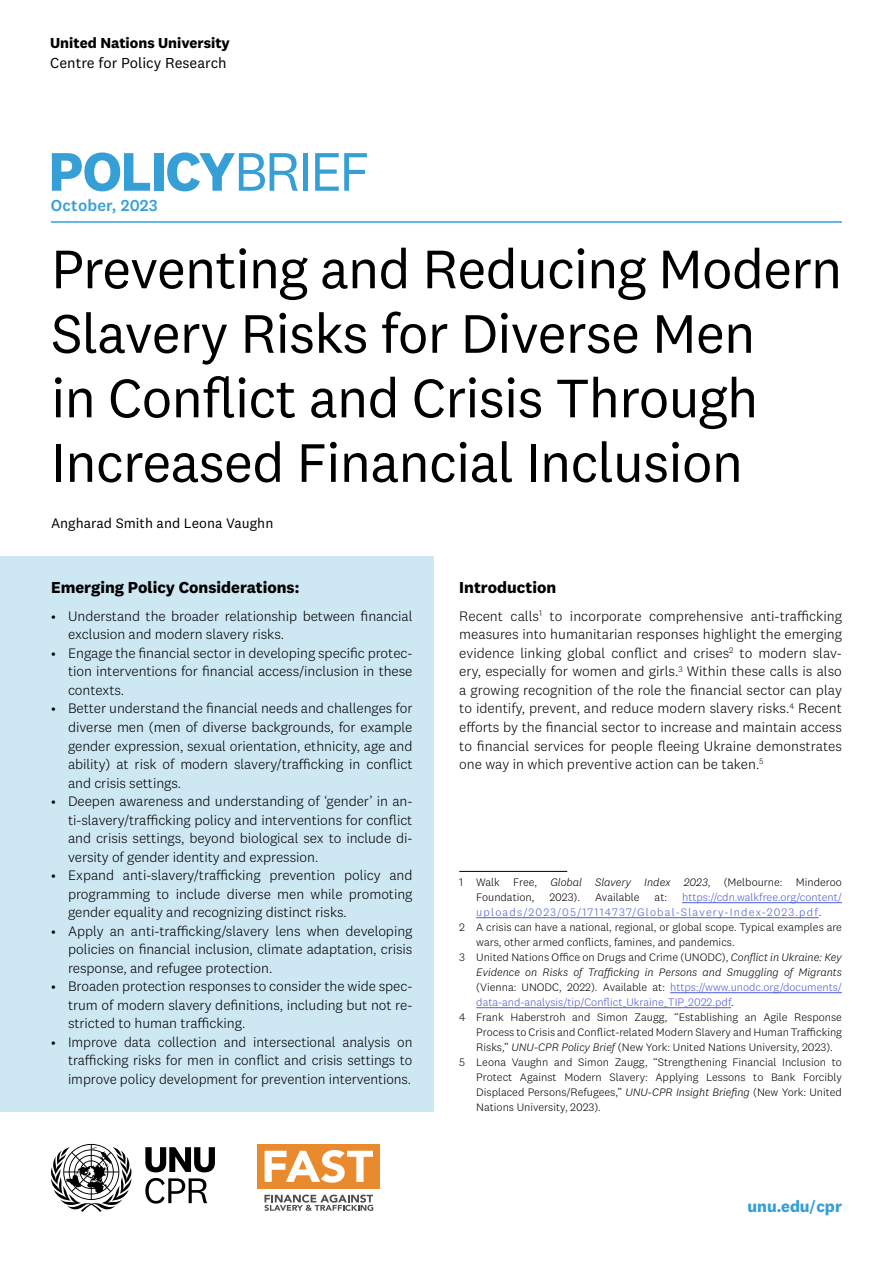
<style>
.page{position:relative;width:893px;height:1263px;background:#fff}
.page>*{position:absolute;margin:0;border:0;box-sizing:border-box;transform-origin:0 0}
.t1{font:56.25px/64.5px "National 2";letter-spacing:-.02em;color:#000}
.t2{font:700 56.25px "National 2";letter-spacing:-.03em;color:#369fd5}
.t3{font:700 16.5px "National 2";color:#000}
.t4{font:500 16.5px "National 2";letter-spacing:.01em;color:#369fd5}
.t5{font:700 16.5px "National 2";color:#369fd5}
.t6{font:700 15px "National 2";color:#000}
.t7{font:15px "National 2";color:#000}
.t8{font:300 14.25px/18.6px "National 2";letter-spacing:-.005em;color:#000;text-align:justify}
.t9{font:14.25px "National 2";color:#000}
.t10{font:300 11.25px/15px "National 2";color:#000}
.t11{font:300 11.25px "National 2";color:#4f5cd6}
.t12{font:italic 300 11.25px "National 2";color:#000}
.t13{font:300 11.25px "National 2";letter-spacing:.105em;color:#4f5cd6}
.s1{font-weight:400}
.s2{font-style:italic}
.s3{color:#000}
.s4{color:#4f5cd6}
.s5{font-weight:500}
</style>
<div class="page">
<svg style="left:51px;top:1144px;width:81px;height:68px"></svg>
<svg style="left:145px;top:1178px;width:62px;height:25px"></svg>
<svg style="left:145px;top:1147px;width:70px;height:25px"></svg>
<div style="left:0;top:556px;width:434px;height:555px;background:#cde7f3"></div>
<hr style="left:51px;top:221px;width:791px;height:2px;background:#369fd5">
<hr style="left:459px;top:871px;width:108px;height:1px;background:#000">
<hr style="left:682px;top:902px;width:160px;height:1px;background:#4f5cd6">
<hr style="left:476px;top:917px;width:343px;height:1px;background:#4f5cd6">
<hr style="left:670px;top:992px;width:172px;height:1px;background:#4f5cd6">
<hr style="left:476px;top:1007px;width:255px;height:1px;background:#4f5cd6">
<div style="left:258px;top:1144px;width:122px;height:44px;background:#ea8a2e"></div>
<svg style="left:265px;top:1150px;width:108px;height:33px"></svg>
<svg style="left:264px;top:1194px;width:109px;height:17px"></svg>
<p class="t6" style="left:50px;top:34px;width:181px">United Nations University</p>
<p class="t7" style="left:50px;top:53px;width:178px">Centre for Policy Research</p>
<h1 class="t2" style="left:48px;top:137px;width:323px">POLICY<span class="s1">BRIEF</span></h1>
<p class="t4" style="left:51px;top:196px;width:108px">October, 2023</p>
<h1 class="t1" style="left:51px;top:236px;width:793px">Preventing and Reducing Modern<br>Slavery Risks for Diverse Men<br>in Conflict and Crisis Through<br>Increased Financial Inclusion</h1>
<p class="t9" style="left:51px;top:515px;width:224px">Angharad Smith and Leona Vaughn</p>
<p class="t3" style="left:51px;top:577px;width:250px">Emerging Policy Considerations:</p>
<p class="t8" style="left:68px;top:606px;width:346px;text-indent:-17px">• Understand the broader relationship between financial exclusion and modern slavery risks.</p>
<p class="t8" style="left:68px;top:644px;width:346px;text-indent:-17px">• Engage the financial sector in developing specific protec&shy;tion interventions for financial access/inclusion in these contexts.</p>
<p class="t8" style="left:68px;top:699px;width:346px;text-indent:-17px">• Better understand the financial needs and challenges for diverse men (men of diverse backgrounds, for example gender expression, sexual orientation, ethnicity, age and ability) at risk of modern slavery/trafficking in conflict and crisis settings.</p>
<p class="t8" style="left:68px;top:792px;width:346px;text-indent:-17px">• Deepen awareness and understanding of ‘gender’ in an&shy;ti-slavery/trafficking policy and interventions for conflict and crisis settings, beyond biological sex to include di&shy;versity of gender identity and expression.</p>
<p class="t8" style="left:68px;top:866px;width:346px;text-indent:-17px">• Expand anti-slavery/trafficking prevention policy and programming to include diverse men while promoting gender equality and recognizing distinct risks.</p>
<p class="t8" style="left:68px;top:921px;width:346px;text-indent:-17px">• Apply an anti-trafficking/slavery lens when developing policies on financial inclusion, climate adaptation, crisis response, and refugee protection.</p>
<p class="t8" style="left:68px;top:977px;width:346px;text-indent:-17px">• Broaden protection responses to consider the wide spec&shy;trum of modern slavery definitions, including but not re&shy;stricted to human trafficking.</p>
<p class="t8" style="left:68px;top:1033px;width:346px;text-indent:-17px">• Improve data collection and intersectional analysis on trafficking risks for men in conflict and crisis settings to improve policy development for prevention interventions.</p>
<p class="t3" style="left:459px;top:577px;width:99px">Introduction</p>
<p class="t8" style="left:459px;top:606px;width:384px">Recent calls<sup>1</sup> to incorporate comprehensive anti-trafficking measures into humanitarian responses highlight the emerging evidence linking global conflict and crises<sup>2</sup> to modern slav&shy;ery, especially for women and girls.<sup>3</sup> Within these calls is also a growing recognition of the role the financial sector can play to identify, prevent, and reduce modern slavery risks.<sup>4</sup> Recent efforts by the financial sector to increase and maintain access to financial services for people fleeing Ukraine demonstrates one way in which preventive action can be taken.<sup>5</sup></p>
<p class="t10" style="left:476px;top:875px;width:367px;text-indent:-17px">1 Walk Free, <span class="s2">Global Slavery Index 2023</span>, (Melbourne: Minderoo<br>Foundation,</p>
<p class="t10" style="left:549px;top:890px;width:32px">2023).</p>
<p class="t10" style="left:595px;top:890px;width:46px">Available</p>
<p class="t10" style="left:655px;top:890px;width:14px">at:</p>
<p class="t11" style="left:682px;top:891px;width:161px">https://cdn.walkfree.org/content/</p>
<p class="t13" style="left:476px;top:906px;width:346px">uploads/2023/05/17114737/Global-Slavery-Index-2023.pdf<span class="s3">.</span></p>
<p class="t10" style="left:459px;top:920px;width:384px">2 A crisis can have a national, regional, or global scope. Typical examples are</p>
<p class="t10" style="left:476px;top:935px;width:260px">wars, other armed conflicts, famines, and pandemics.</p>
<p class="t10" style="left:459px;top:950px;width:384px">3 United Nations Office on Drugs and Crime (UNODC), <span class="s2">Conflict in Ukraine: Key</span></p>
<p class="t12" style="left:476px;top:966px;width:367px">Evidence on Risks of Trafficking in Persons and Smuggling of Migrants</p>
<p class="t10" style="left:476px;top:980px;width:367px">(Vienna: UNODC, 2022). Available at: <span class="s4">https://www.unodc.org/documents/</span></p>
<p class="t11" style="left:476px;top:996px;width:259px">data-and-analysis/tip/Conflict_Ukraine_TIP_2022.pdf<span class="s3">.</span></p>
<p class="t10" style="left:459px;top:1010px;width:384px">4 Frank Haberstroh and Simon Zaugg, “Establishing an Agile Response</p>
<p class="t10" style="left:476px;top:1025px;width:367px">Process to Crisis and Conflict-related Modern Slavery and Human Trafficking</p>
<p class="t10" style="left:476px;top:1040px;width:358px">Risks,” <span class="s2">UNU-CPR Policy Brief</span> (New York: United Nations University, 2023).</p>
<p class="t10" style="left:459px;top:1055px;width:384px">5 Leona Vaughn and Simon Zaugg, “Strengthening Financial Inclusion to</p>
<p class="t10" style="left:476px;top:1070px;width:367px">Protect Against Modern Slavery: Applying Lessons to Bank Forcibly</p>
<p class="t10" style="left:476px;top:1085px;width:367px">Displaced Persons/Refugees,” <span class="s2">UNU-CPR Insight Briefing</span> (New York: United</p>
<p class="t10" style="left:476px;top:1100px;width:126px">Nations University, 2023).</p>
<p class="t5" style="left:748px;top:1196px;width:96px">unu.edu<span class="s5">/</span>cpr</p>
</div>
